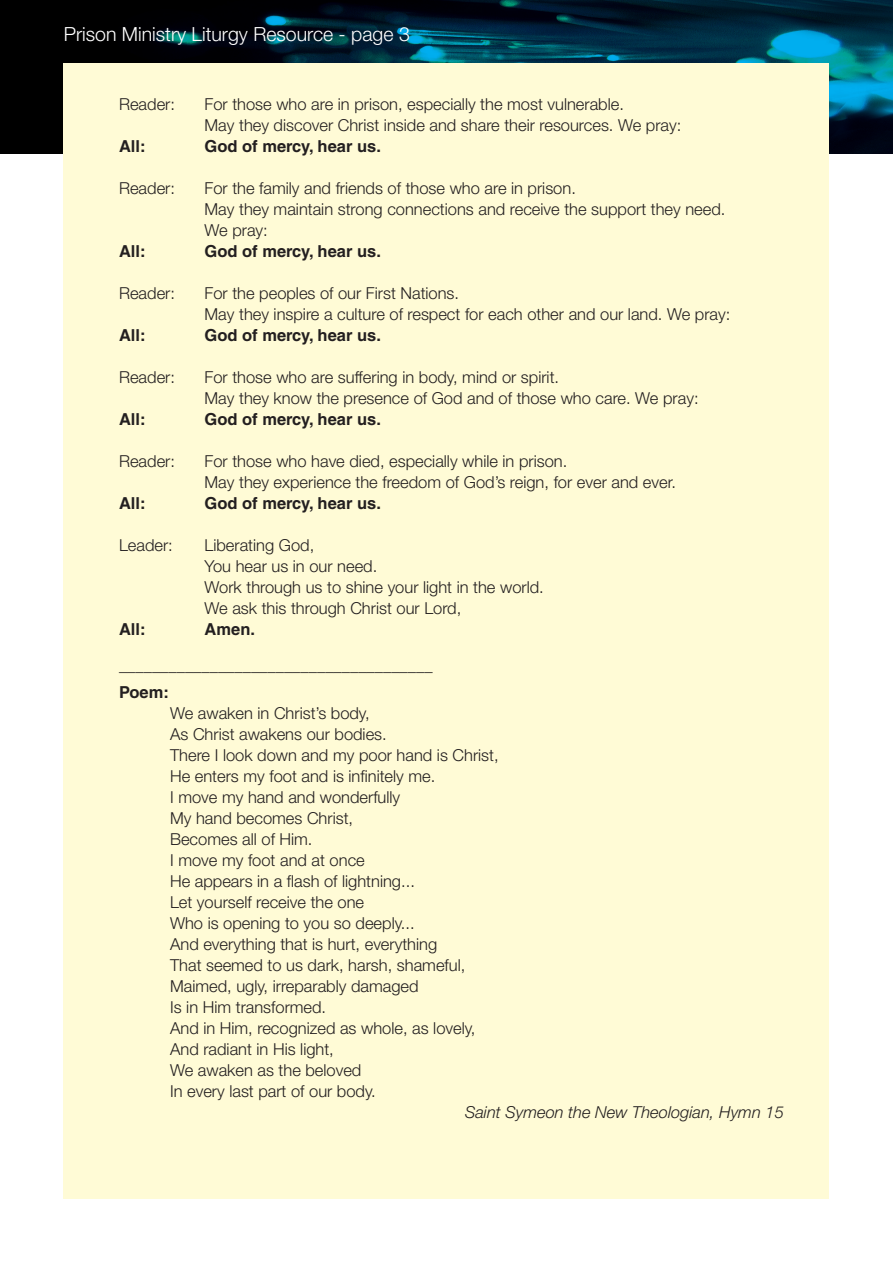
<style>
.page{position:relative;width:893px;height:1263px;background:#fff}
.page>*{position:absolute;margin:0;border:0;box-sizing:border-box;transform-origin:0 0}
.t1{font:300 19.5px "Helvetica Neue";color:#fff}
.t2{font:300 16.5px/21px "Helvetica Neue";color:#231f20}
.t3{font:700 16.5px "Helvetica";color:#231f20}
.t4{font:italic 300 16.5px "Helvetica Neue";color:#231f20}
</style>
<div class="page">
<svg style="left:0;top:0;width:893px;height:154px;background:#032634"></svg>
<div style="left:64px;top:64px;width:765px;height:1135px;background:#fffbd6"></div>
<p class="t1" style="left:64px;top:22px;width:348px">Prison Ministry Liturgy Resource - page 3</p>
<p class="t2" style="left:119px;top:93px;width:57px">Reader:</p>
<p class="t2" style="left:205px;top:93px;width:421px">For those who are in prison, especially the most vulnerable.</p>
<p class="t2" style="left:205px;top:114px;width:478px">May they discover Christ inside and share their resources. We pray:</p>
<p class="t3" style="left:119px;top:136px;width:28px">All:</p>
<p class="t3" style="left:205px;top:136px;width:178px">God of mercy, hear us.</p>
<p class="t2" style="left:119px;top:177px;width:57px">Reader:</p>
<p class="t2" style="left:205px;top:177px;width:373px">For the family and friends of those who are in prison.</p>
<p class="t2" style="left:205px;top:198px;width:522px">May they maintain strong connections and receive the support they need.<br>We pray:</p>
<p class="t3" style="left:119px;top:241px;width:28px">All:</p>
<p class="t3" style="left:205px;top:241px;width:178px">God of mercy, hear us.</p>
<p class="t2" style="left:119px;top:282px;width:57px">Reader:</p>
<p class="t2" style="left:205px;top:282px;width:256px">For the peoples of our First Nations.</p>
<p class="t2" style="left:205px;top:303px;width:527px">May they inspire a culture of respect for each other and our land. We pray:</p>
<p class="t3" style="left:119px;top:325px;width:28px">All:</p>
<p class="t3" style="left:205px;top:325px;width:178px">God of mercy, hear us.</p>
<p class="t2" style="left:119px;top:366px;width:57px">Reader:</p>
<p class="t2" style="left:205px;top:366px;width:356px">For those who are suffering in body, mind or spirit.</p>
<p class="t2" style="left:205px;top:387px;width:495px">May they know the presence of God and of those who care. We pray:</p>
<p class="t3" style="left:119px;top:409px;width:28px">All:</p>
<p class="t3" style="left:205px;top:409px;width:178px">God of mercy, hear us.</p>
<p class="t2" style="left:119px;top:450px;width:57px">Reader:</p>
<p class="t2" style="left:205px;top:450px;width:364px">For those who have died, especially while in prison.</p>
<p class="t2" style="left:205px;top:471px;width:473px">May they experience the freedom of God’s reign, for ever and ever.</p>
<p class="t3" style="left:119px;top:493px;width:28px">All:</p>
<p class="t3" style="left:205px;top:493px;width:178px">God of mercy, hear us.</p>
<p class="t2" style="left:119px;top:534px;width:55px">Leader:</p>
<p class="t2" style="left:205px;top:534px;width:111px">Liberating God,</p>
<p class="t2" style="left:205px;top:555px;width:174px">You hear us in our need.</p>
<p class="t2" style="left:205px;top:576px;width:341px">Work through us to shine your light in the world.</p>
<p class="t2" style="left:205px;top:597px;width:258px">We ask this through Christ our Lord,</p>
<p class="t3" style="left:119px;top:619px;width:28px">All:</p>
<p class="t3" style="left:205px;top:619px;width:52px">Amen.</p>
<p class="t2" style="left:119px;top:654px;width:315px">______________________________________</p>
<p class="t3" style="left:119px;top:682px;width:51px">Poem:</p>
<p class="t2" style="left:170px;top:702px;width:201px">We awaken in Christ’s body,</p>
<p class="t2" style="left:170px;top:723px;width:218px">As Christ awakens our bodies.</p>
<p class="t2" style="left:170px;top:744px;width:330px">There I look down and my poor hand is Christ,</p>
<p class="t2" style="left:170px;top:765px;width:267px">He enters my foot and is infinitely me.</p>
<p class="t2" style="left:170px;top:786px;width:232px">I move my hand and wonderfully</p>
<p class="t2" style="left:170px;top:807px;width:185px">My hand becomes Christ,</p>
<p class="t2" style="left:170px;top:828px;width:144px">Becomes all of Him.</p>
<p class="t2" style="left:170px;top:849px;width:196px">I move my foot and at once</p>
<p class="t2" style="left:170px;top:870px;width:246px">He appears in a flash of lightning...</p>
<p class="t2" style="left:170px;top:891px;width:196px">Let yourself receive the one</p>
<p class="t2" style="left:170px;top:912px;width:246px">Who is opening to you so deeply...</p>
<p class="t2" style="left:170px;top:933px;width:269px">And everything that is hurt, everything</p>
<p class="t2" style="left:170px;top:954px;width:297px">That seemed to us dark, harsh, shameful,</p>
<p class="t2" style="left:170px;top:975px;width:250px">Maimed, ugly, irreparably damaged</p>
<p class="t2" style="left:170px;top:996px;width:158px">Is in Him transformed.</p>
<p class="t2" style="left:170px;top:1017px;width:307px">And in Him, recognized as whole, as lovely,</p>
<p class="t2" style="left:170px;top:1038px;width:165px">And radiant in His light,</p>
<p class="t2" style="left:170px;top:1059px;width:193px">We awaken as the beloved</p>
<p class="t2" style="left:170px;top:1080px;width:207px">In every last part of our body.</p>
<p class="t4" style="left:465px;top:1102px;width:320px">Saint Symeon the New Theologian, Hymn 15</p>
</div>
